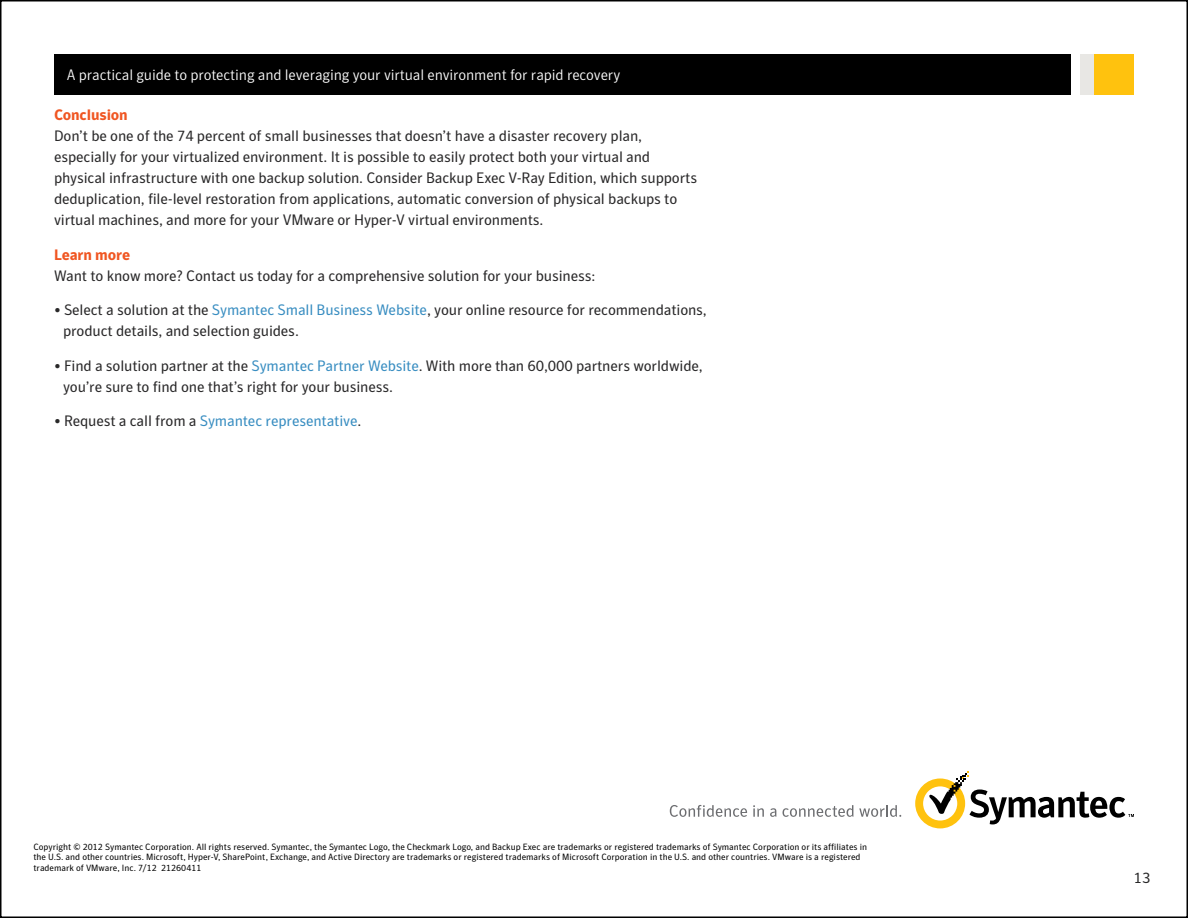
<style>
.page{position:relative;width:1188px;height:918px;background:#fff}
.page>*{position:absolute;margin:0;border:0;box-sizing:border-box;transform-origin:0 0}
.t1{font:15px/21px "Symantec Sans";letter-spacing:-.01em;color:#292829}
.t2{font:300 15px "Symantec Sans";letter-spacing:-.01em;color:#fff}
.t3{font:15px "Symantec Sans";letter-spacing:-.01em;color:#388dc1}
.t4{font:700 15px "Symantec Sans";letter-spacing:-.01em;color:#f05622}
.t5{font:9px/10.5px "Symantec Sans";color:#000}
.s1{color:#388dc1}
.s2{color:#292829}
</style>
<div class="page">
<svg style="left:915px;top:771px;width:219px;height:57px"></svg>
<svg style="left:670px;top:805px;width:77px;height:12px"></svg>
<svg style="left:753px;top:805px;width:11px;height:12px"></svg>
<svg style="left:770px;top:808px;width:6px;height:9px"></svg>
<svg style="left:783px;top:805px;width:70px;height:12px"></svg>
<svg style="left:859px;top:805px;width:42px;height:12px"></svg>
<div style="left:1094px;top:54px;width:40px;height:40px;background:#ffc20e"></div>
<div style="left:54px;top:54px;width:1016px;height:40px;background:#000"></div>
<div style="left:1080px;top:54px;width:14px;height:40px;background:#e8e7e4"></div>
<p class="t2" style="left:67px;top:67px;width:555px">A practical guide to protecting and leveraging your virtual environment for rapid recovery</p>
<p class="t4" style="left:54px;top:107px;width:75px">Conclusion</p>
<p class="t1" style="left:54px;top:125px;width:645px">Don’t be one of the 74 percent of small businesses that doesn’t have a disaster recovery plan, especially for your virtualized environment. It is possible to easily protect both your virtual and physical infrastructure with one backup solution. Consider Backup Exec V-Ray Edition, which supports deduplication, file-level restoration from applications, automatic conversion of physical backups to virtual machines, and more for your VMware or Hyper-V virtual environments.</p>
<p class="t4" style="left:54px;top:246px;width:78px">Learn more</p>
<p class="t1" style="left:54px;top:265px;width:543px">Want to know more? Contact us today for a comprehensive solution for your business:</p>
<p class="t1" style="left:63px;top:299px;width:645px;text-indent:-9px">• Select a solution at the <span class="s1">Symantec Small Business Website</span>, your online resource for recommendations, product details, and selection guides.</p>
<p class="t1" style="left:63px;top:355px;width:641px;text-indent:-9px">• Find a solution partner at the <span class="s1">Symantec Partner Website</span>. With more than 60,000 partners worldwide, you’re sure to find one that’s right for your business.</p>
<p class="t3" style="left:54px;top:413px;width:309px"><span class="s2">• Request a call from a</span> Symantec representative<span class="s2">.</span></p>
<p class="t5" style="left:33px;top:841px;width:835px">Copyright © 2012 Symantec Corporation. All rights reserved. Symantec, the Symantec Logo, the Checkmark Logo, and Backup Exec are trademarks or registered trademarks of Symantec Corporation or its affiliates in the U.S. and other countries. Microsoft, Hyper-V, SharePoint, Exchange, and Active Directory are trademarks or registered trademarks of Microsoft Corporation in the U.S. and other countries. VMware is a registered trademark of VMware, Inc. 7/12 21260411</p>
<p class="t1" style="left:1134px;top:867px;width:18px">13</p>
</div>
